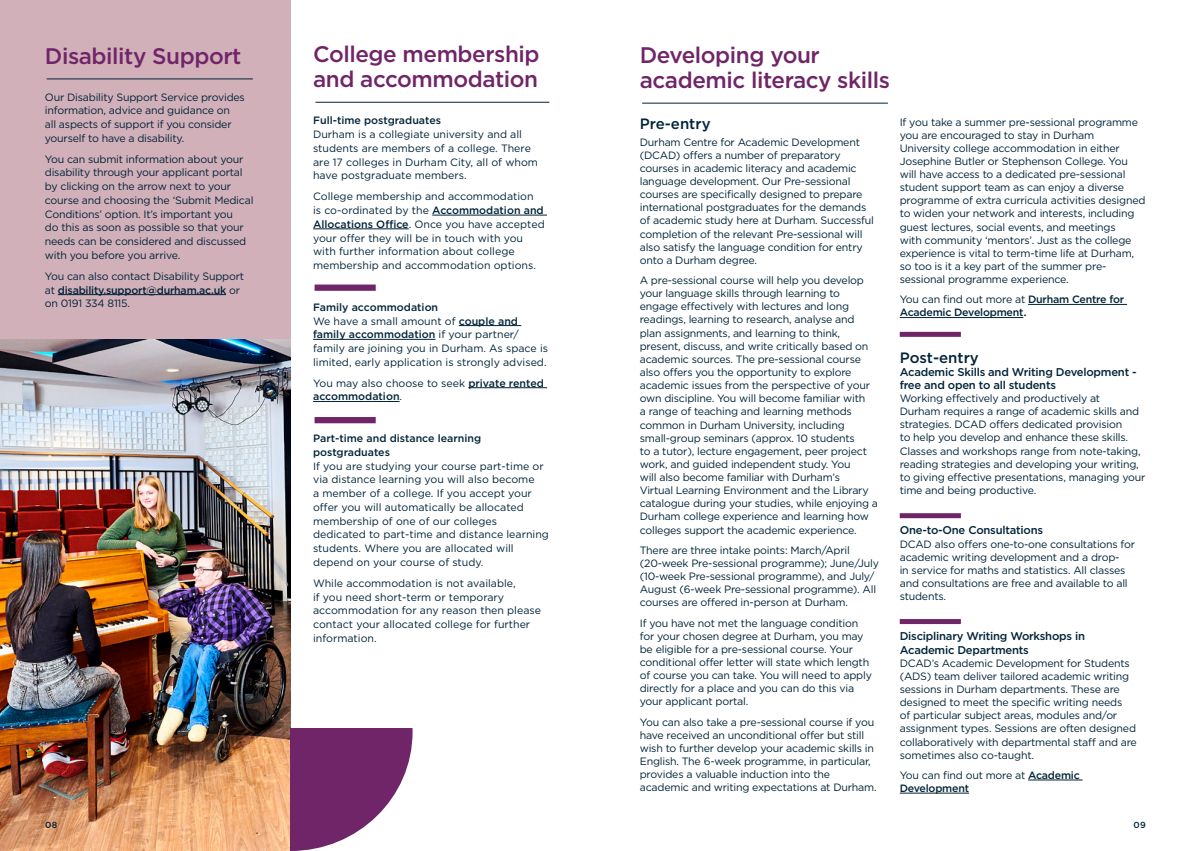
<style>
.page{position:relative;width:1191px;height:851px;background:#fff}
.page>*{position:absolute;margin:0;border:0;box-sizing:border-box;transform-origin:0 0}
.t1{font:500 22.5px/25px "Gotham";letter-spacing:-.02em;color:#6f2568}
.t2{font:500 15px "Gotham";color:#002337}
.t3{font:500 11.25px/13.1px "Gotham";letter-spacing:-.02em;color:#002337}
.t4{font:10.62px/13.1px "Gotham";letter-spacing:-.02em;color:#002337}
.t5{font:10.62px/13.8px "Gotham";color:#002337}
.t6{font:500 10.62px/13.8px "Gotham";color:#002337}
.t7{font:500 10.62px/13.1px "Gotham";letter-spacing:-.02em;color:#002337}
.t8{font:500 8.75px "Gotham";color:#002337}
.s1{font-weight:500}
.s2{font-weight:400}
.s3{font-family:"Minion Pro";font-weight:400;font-size:15px;color:#000}
</style>
<div class="page">
<img style="left:0;top:338px;width:291px;height:512px">
<div style="left:0;top:0;width:291px;height:338px;background:#d2b0b9"></div>
<hr style="left:432px;top:215px;width:115px;height:1px;background:#002337">
<hr style="left:313px;top:228px;width:96px;height:1px;background:#002337">
<hr style="left:459px;top:325px;width:62px;height:1px;background:#002337">
<hr style="left:313px;top:339px;width:122px;height:1px;background:#002337">
<hr style="left:468px;top:387px;width:79px;height:1px;background:#002337">
<hr style="left:313px;top:401px;width:86px;height:1px;background:#002337">
<hr style="left:315px;top:102px;width:234px;height:1px;background:#002337">
<hr style="left:47px;top:79px;width:206px;height:1px;background:#002337">
<div style="left:314px;top:284px;width:62px;height:7px;background:#6f2568"></div>
<div style="left:314px;top:417px;width:62px;height:6px;background:#6f2568"></div>
<hr style="left:58px;top:294px;width:168px;height:1px;background:#002337">
<hr style="left:642px;top:103px;width:246px;height:1px;background:#002337">
<div style="left:899px;top:513px;width:62px;height:5px;background:#6f2568"></div>
<div style="left:899px;top:332px;width:62px;height:5px;background:#6f2568"></div>
<div style="left:899px;top:619px;width:62px;height:5px;background:#6f2568"></div>
<hr style="left:1028px;top:304px;width:99px;height:1px;background:#002337">
<hr style="left:899px;top:317px;width:124px;height:1px;background:#002337">
<hr style="left:1028px;top:779px;width:54px;height:1px;background:#002337">
<hr style="left:899px;top:792px;width:70px;height:1px;background:#002337">
<svg style="left:291px;top:728px;width:121px;height:122px"></svg>
<h1 class="t1" style="left:45px;top:43px;width:198px">Disability Support</h1>
<p class="t4" style="left:45px;top:90px;width:201px;line-height:13.8px">Our Disability Support Service provides information, advice and guidance on<br>all aspects of support if you consider yourself to have a disability.</p>
<p class="t4" style="left:45px;top:152px;width:210px;line-height:13.8px">You can submit information about your disability through your applicant portal by clicking on the arrow next to your course and choosing the ‘Submit Medical Conditions’ option. It’s important you<br>do this as soon as possible so that your needs can be considered and discussed with you before you arrive.</p>
<p class="t4" style="left:45px;top:269px;width:201px;line-height:13.8px">You can also contact Disability Support at <span class="s1">disability.support@durham.ac.uk</span> or on 0191 334 8115.</p>
<h1 class="t1" style="left:313px;top:42px;width:228px">College membership and accommodation</h1>
<p class="t6" style="left:313px;top:114px;width:129px">Full-time postgraduates</p>
<p class="t5" style="left:313px;top:127px;width:226px">Durham is a collegiate university and all students are members of a college. There are 17 colleges in Durham City, all of whom have postgraduate members.</p>
<p class="t5" style="left:313px;top:189px;width:233px">College membership and accommodation<br>is co-ordinated by the <span class="s1">Accommodation and Allocations Office</span>. Once you have accepted your offer they will be in touch with you with further information about college membership and accommodation options.</p>
<p class="t5" style="left:313px;top:300px;width:236px"><span class="s1">Family accommodation<br></span>We have a small amount of <span class="s1">couple and family accommodation</span> if your partner/ family are joining you in Durham. As space is limited, early application is strongly advised.</p>
<p class="t6" style="left:313px;top:376px;width:232px"><span class="s2">You may also choose to seek</span> private rented accommodation<span class="s2">.</span></p>
<p class="t6" style="left:313px;top:431px;width:170px">Part-time and distance learning postgraduates</p>
<p class="t5" style="left:313px;top:458px;width:237px">If you are studying your course part-time or via distance learning you will also become<br>a member of a college. If you accept your offer you will automatically be allocated membership of one of our colleges dedicated to part-time and distance learning students. Where you are allocated will depend on your course of study.</p>
<p class="t5" style="left:313px;top:575px;width:229px">While accommodation is not available,<br>if you need short-term or temporary accommodation for any reason then please contact your allocated college for further information.</p>
<h1 class="t1" style="left:640px;top:42px;width:252px">Developing your academic literacy skills</h1>
<h2 class="t2" style="left:640px;top:114px;width:72px">Pre-entry</h2>
<p class="t4" style="left:640px;top:135px;width:236px">Durham Centre for Academic Development (DCAD) offers a number of preparatory courses in academic literacy and academic language development. Our Pre-sessional courses are specifically designed to prepare international postgraduates for the demands of academic study here at Durham. Successful completion of the relevant Pre-sessional will also satisfy the language condition for entry onto a Durham degree.</p>
<p class="t4" style="left:640px;top:273px;width:240px">A pre-sessional course will help you develop your language skills through learning to engage effectively with lectures and long readings, learning to research, analyse and plan assignments, and learning to think, present, discuss, and write critically based on academic sources. The pre-sessional course also offers you the opportunity to explore academic issues from the perspective of your own discipline. You will become familiar with<br>a range of teaching and learning methods common in Durham University, including small-group seminars (approx. 10 students<br>to a tutor), lecture engagement, peer project work, and guided independent study. You<br>will also become familiar with Durham’s<br>Virtual Learning Environment and the Library catalogue during your studies, while enjoying a Durham college experience and learning how colleges support the academic experience.</p>
<p class="t4" style="left:640px;top:543px;width:241px">There are three intake points: March/April (20-week Pre-sessional programme); June/July (10-week Pre-sessional programme), and July/ August (6-week Pre-sessional programme). All courses are offered in-person at Durham.</p>
<p class="t4" style="left:640px;top:616px;width:234px">If you have not met the language condition for your chosen degree at Durham, you may be eligible for a pre-sessional course. Your conditional offer letter will state which length of course you can take. You will need to apply directly for a place and you can do this via your applicant portal.</p>
<p class="t4" style="left:640px;top:715px;width:238px">You can also take a pre-sessional course if you have received an unconditional offer but still wish to further develop your academic skills in English. The 6-week programme, in particular, provides a valuable induction into the academic and writing expectations at Durham.</p>
<p class="t4" style="left:899px;top:115px;width:247px">If you take a summer pre-sessional programme you are encouraged to stay in Durham University college accommodation in either Josephine Butler or Stephenson College. You will have access to a dedicated pre-sessional student support team as can enjoy a diverse programme of extra curricula activities designed to widen your network and interests, including guest lectures, social events, and meetings<br>with community ‘mentors’. Just as the college experience is vital to term-time life at Durham, so too is it a key part of the summer pre&shy;sessional programme experience.</p>
<p class="t7" style="left:899px;top:293px;width:226px"><span class="s2">You can find out more at</span> Durham Centre for<br>Academic Development<span class="s3">.</span></p>
<h2 class="t2" style="left:899px;top:347px;width:81px">Post-entry</h2>
<p class="t3" style="left:899px;top:365px;width:239px">Academic Skills and Writing Development - free and open to all students</p>
<p class="t4" style="left:899px;top:391px;width:247px">Working effectively and productively at<br>Durham requires a range of academic skills and strategies. DCAD offers dedicated provision<br>to help you develop and enhance these skills.<br>Classes and workshops range from note-taking, reading strategies and developing your writing, to giving effective presentations, managing your time and being productive.</p>
<p class="t3" style="left:899px;top:523px;width:145px">One-to-One Consultations</p>
<p class="t4" style="left:899px;top:537px;width:237px">DCAD also offers one-to-one consultations for academic writing development and a drop-<br>in service for maths and statistics. All classes and consultations are free and available to all students.</p>
<p class="t3" style="left:899px;top:629px;width:187px">Disciplinary Writing Workshops in<br>Academic Departments</p>
<p class="t4" style="left:899px;top:656px;width:239px">DCAD’s Academic Development for Students (ADS) team deliver tailored academic writing sessions in Durham departments. These are designed to meet the specific writing needs<br>of particular subject areas, modules and/or assignment types. Sessions are often designed collaboratively with departmental staff and are sometimes also co-taught.</p>
<p class="t4" style="left:899px;top:768px;width:182px">You can find out more at <span class="s1">Academic<br>Development</span></p>
<p class="t8" style="left:45px;top:818px;width:14px">08</p>
<p class="t8" style="left:1133px;top:818px;width:14px">09</p>
</div>
